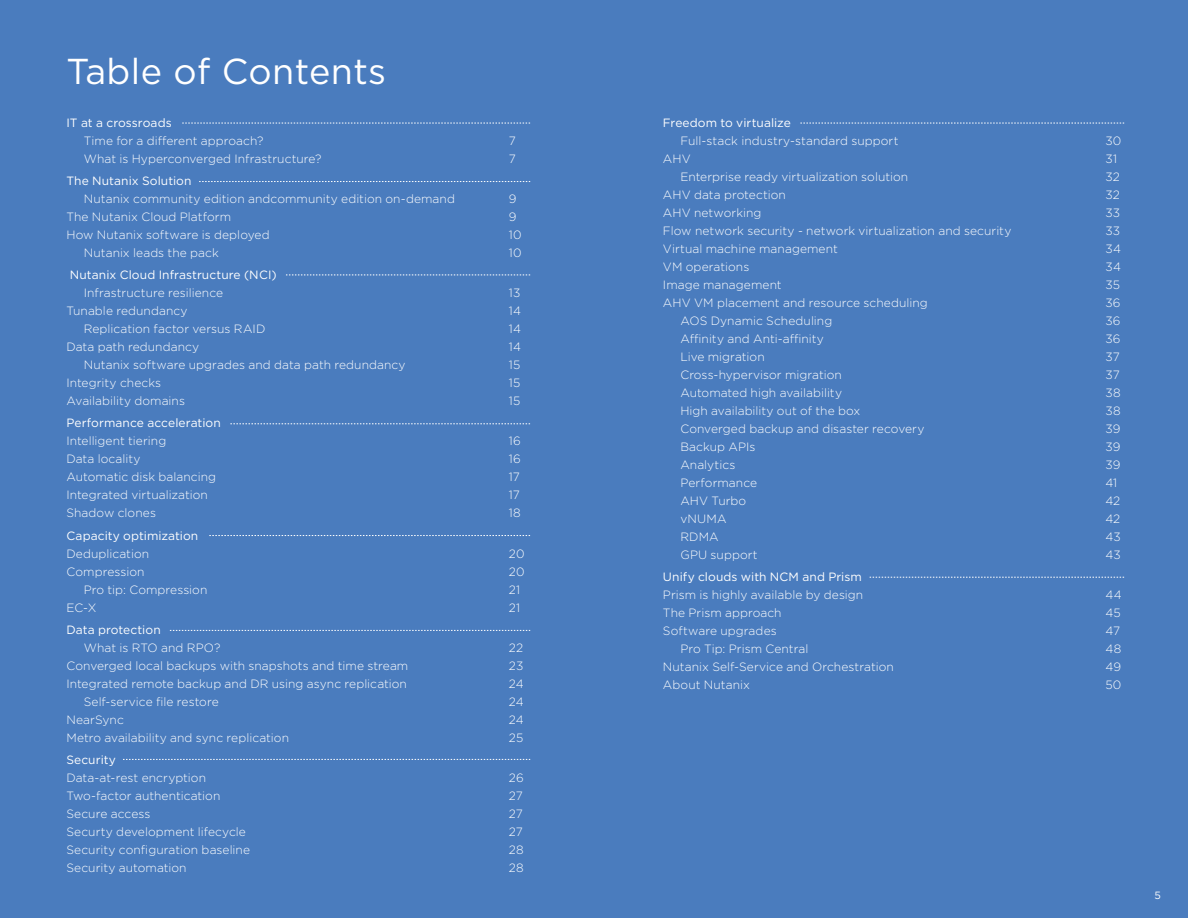
<style>
.page{position:relative;width:1188px;height:918px;background:#4a7cbe}
.page>*{position:absolute;margin:0;border:0;box-sizing:border-box;transform-origin:0 0}
.t1{font:36px "Gotham";letter-spacing:.01em;color:#fff}
.t2{font:300 12px "Gotham";letter-spacing:.005em;color:#fff}
.t3{font:12px "Gotham";letter-spacing:.005em;color:#fff}
.t4{font:10.5px "Gotham";color:#fff}
</style>
<div class="page">
<svg style="left:182px;top:123px;width:348px;height:1px"></svg>
<svg style="left:199px;top:181px;width:331px;height:1px"></svg>
<svg style="left:286px;top:275px;width:244px;height:1px"></svg>
<svg style="left:230px;top:424px;width:300px;height:1px"></svg>
<svg style="left:209px;top:535px;width:321px;height:1px"></svg>
<svg style="left:170px;top:630px;width:360px;height:1px"></svg>
<svg style="left:123px;top:759px;width:407px;height:1px"></svg>
<svg style="left:800px;top:123px;width:324px;height:1px"></svg>
<svg style="left:870px;top:577px;width:254px;height:1px"></svg>
<h1 class="t1" style="left:66px;top:48px;width:321px">Table of Contents</h1>
<p class="t3" style="left:66px;top:115px;width:107px">IT at a crossroads</p>
<p class="t2" style="left:84px;top:133px;width:181px">Time for a different approach?</p>
<p class="t2" style="left:509px;top:133px;width:9px">7</p>
<p class="t2" style="left:84px;top:151px;width:239px">What is Hyperconverged Infrastructure?</p>
<p class="t2" style="left:509px;top:151px;width:9px">7</p>
<p class="t3" style="left:66px;top:173px;width:127px">The Nutanix Solution</p>
<p class="t2" style="left:84px;top:191px;width:373px">Nutanix community edition andcommunity edition on-demand</p>
<p class="t2" style="left:509px;top:191px;width:9px">9</p>
<p class="t2" style="left:66px;top:209px;width:166px">The Nutanix Cloud Platform</p>
<p class="t2" style="left:509px;top:209px;width:9px">9</p>
<p class="t2" style="left:66px;top:227px;width:205px">How Nutanix software is deployed</p>
<p class="t2" style="left:509px;top:227px;width:14px">10</p>
<p class="t2" style="left:84px;top:245px;width:137px">Nutanix leads the pack</p>
<p class="t2" style="left:509px;top:245px;width:14px">10</p>
<p class="t3" style="left:70px;top:267px;width:208px">Nutanix Cloud Infrastructure (NCI)</p>
<p class="t2" style="left:84px;top:285px;width:141px">Infrastructure resilience</p>
<p class="t2" style="left:509px;top:285px;width:13px">13</p>
<p class="t2" style="left:66px;top:303px;width:123px">Tunable redundancy</p>
<p class="t2" style="left:509px;top:303px;width:14px">14</p>
<p class="t2" style="left:84px;top:321px;width:183px">Replication factor versus RAID</p>
<p class="t2" style="left:509px;top:321px;width:14px">14</p>
<p class="t2" style="left:66px;top:339px;width:134px">Data path redundancy</p>
<p class="t2" style="left:509px;top:339px;width:14px">14</p>
<p class="t2" style="left:84px;top:357px;width:323px">Nutanix software upgrades and data path redundancy</p>
<p class="t2" style="left:509px;top:357px;width:13px">15</p>
<p class="t2" style="left:66px;top:375px;width:96px">Integrity checks</p>
<p class="t2" style="left:509px;top:375px;width:13px">15</p>
<p class="t2" style="left:66px;top:393px;width:120px">Availability domains</p>
<p class="t2" style="left:509px;top:393px;width:13px">15</p>
<p class="t3" style="left:66px;top:416px;width:156px">Performance acceleration</p>
<p class="t2" style="left:66px;top:434px;width:101px">Intelligent tiering</p>
<p class="t2" style="left:509px;top:434px;width:14px">16</p>
<p class="t2" style="left:66px;top:452px;width:76px">Data locality</p>
<p class="t2" style="left:509px;top:452px;width:14px">16</p>
<p class="t2" style="left:66px;top:470px;width:151px">Automatic disk balancing</p>
<p class="t2" style="left:509px;top:470px;width:13px">17</p>
<p class="t2" style="left:66px;top:488px;width:143px">Integrated virtualization</p>
<p class="t2" style="left:509px;top:488px;width:13px">17</p>
<p class="t2" style="left:66px;top:506px;width:91px">Shadow clones</p>
<p class="t2" style="left:509px;top:506px;width:13px">18</p>
<p class="t3" style="left:66px;top:528px;width:133px">Capacity optimization</p>
<p class="t2" style="left:66px;top:546px;width:84px">Deduplication</p>
<p class="t2" style="left:509px;top:546px;width:17px">20</p>
<p class="t2" style="left:66px;top:564px;width:80px">Compression</p>
<p class="t2" style="left:509px;top:564px;width:17px">20</p>
<p class="t2" style="left:84px;top:582px;width:125px">Pro tip: Compression</p>
<p class="t2" style="left:509px;top:582px;width:13px">21</p>
<p class="t2" style="left:66px;top:600px;width:31px">EC-X</p>
<p class="t2" style="left:509px;top:600px;width:13px">21</p>
<p class="t3" style="left:66px;top:622px;width:96px">Data protection</p>
<p class="t2" style="left:84px;top:640px;width:138px">What is RTO and RPO?</p>
<p class="t2" style="left:509px;top:640px;width:16px">22</p>
<p class="t2" style="left:66px;top:658px;width:343px">Converged local backups with snapshots and time stream</p>
<p class="t2" style="left:509px;top:658px;width:16px">23</p>
<p class="t2" style="left:66px;top:676px;width:342px">Integrated remote backup and DR using async replication</p>
<p class="t2" style="left:509px;top:676px;width:16px">24</p>
<p class="t2" style="left:84px;top:694px;width:136px">Self-service file restore</p>
<p class="t2" style="left:509px;top:694px;width:16px">24</p>
<p class="t2" style="left:66px;top:712px;width:59px">NearSync</p>
<p class="t2" style="left:509px;top:712px;width:16px">24</p>
<p class="t2" style="left:66px;top:730px;width:224px">Metro availability and sync replication</p>
<p class="t2" style="left:509px;top:730px;width:16px">25</p>
<p class="t3" style="left:66px;top:752px;width:51px">Security</p>
<p class="t2" style="left:66px;top:770px;width:141px">Data-at-rest encryption</p>
<p class="t2" style="left:509px;top:770px;width:16px">26</p>
<p class="t2" style="left:66px;top:788px;width:156px">Two-factor authentication</p>
<p class="t2" style="left:509px;top:788px;width:16px">27</p>
<p class="t2" style="left:66px;top:806px;width:86px">Secure access</p>
<p class="t2" style="left:509px;top:806px;width:16px">27</p>
<p class="t2" style="left:66px;top:824px;width:181px">Securty development lifecycle</p>
<p class="t2" style="left:509px;top:824px;width:16px">27</p>
<p class="t2" style="left:66px;top:842px;width:185px">Security configuration baseline</p>
<p class="t2" style="left:509px;top:842px;width:16px">28</p>
<p class="t2" style="left:66px;top:860px;width:122px">Security automation</p>
<p class="t2" style="left:509px;top:860px;width:16px">28</p>
<p class="t3" style="left:663px;top:115px;width:129px">Freedom to virtualize</p>
<p class="t2" style="left:680px;top:133px;width:220px">Full-stack industry-standard support</p>
<p class="t2" style="left:1105px;top:133px;width:17px">30</p>
<p class="t2" style="left:663px;top:151px;width:29px">AHV</p>
<p class="t2" style="left:1105px;top:151px;width:13px">31</p>
<p class="t2" style="left:680px;top:169px;width:229px">Enterprise ready virtualization solution</p>
<p class="t2" style="left:1105px;top:169px;width:16px">32</p>
<p class="t2" style="left:663px;top:187px;width:124px">AHV data protection</p>
<p class="t2" style="left:1105px;top:187px;width:16px">32</p>
<p class="t2" style="left:663px;top:205px;width:100px">AHV networking</p>
<p class="t2" style="left:1105px;top:205px;width:16px">33</p>
<p class="t2" style="left:663px;top:223px;width:350px">Flow network security - network virtualization and security</p>
<p class="t2" style="left:1105px;top:223px;width:16px">33</p>
<p class="t2" style="left:663px;top:241px;width:176px">Virtual machine management</p>
<p class="t2" style="left:1105px;top:241px;width:17px">34</p>
<p class="t2" style="left:663px;top:259px;width:88px">VM operations</p>
<p class="t2" style="left:1105px;top:259px;width:17px">34</p>
<p class="t2" style="left:663px;top:277px;width:120px">Image management</p>
<p class="t2" style="left:1105px;top:277px;width:16px">35</p>
<p class="t2" style="left:663px;top:295px;width:266px">AHV VM placement and resource scheduling</p>
<p class="t2" style="left:1105px;top:295px;width:17px">36</p>
<p class="t2" style="left:680px;top:313px;width:153px">AOS Dynamic Scheduling</p>
<p class="t2" style="left:1105px;top:313px;width:17px">36</p>
<p class="t2" style="left:680px;top:331px;width:145px">Affinity and Anti-affinity</p>
<p class="t2" style="left:1105px;top:331px;width:17px">36</p>
<p class="t2" style="left:680px;top:349px;width:86px">Live migration</p>
<p class="t2" style="left:1105px;top:349px;width:16px">37</p>
<p class="t2" style="left:680px;top:367px;width:163px">Cross-hypervisor migration</p>
<p class="t2" style="left:1105px;top:367px;width:16px">37</p>
<p class="t2" style="left:680px;top:385px;width:163px">Automated high availability</p>
<p class="t2" style="left:1105px;top:385px;width:17px">38</p>
<p class="t2" style="left:680px;top:403px;width:182px">High availability out of the box</p>
<p class="t2" style="left:1105px;top:403px;width:17px">38</p>
<p class="t2" style="left:680px;top:421px;width:246px">Converged backup and disaster recovery</p>
<p class="t2" style="left:1105px;top:421px;width:17px">39</p>
<p class="t2" style="left:680px;top:439px;width:77px">Backup APIs</p>
<p class="t2" style="left:1105px;top:439px;width:17px">39</p>
<p class="t2" style="left:680px;top:457px;width:56px">Analytics</p>
<p class="t2" style="left:1105px;top:457px;width:17px">39</p>
<p class="t2" style="left:680px;top:475px;width:78px">Performance</p>
<p class="t2" style="left:1105px;top:475px;width:13px">41</p>
<p class="t2" style="left:680px;top:493px;width:67px">AHV Turbo</p>
<p class="t2" style="left:1105px;top:493px;width:16px">42</p>
<p class="t2" style="left:680px;top:511px;width:48px">vNUMA</p>
<p class="t2" style="left:1105px;top:511px;width:16px">42</p>
<p class="t2" style="left:680px;top:529px;width:40px">RDMA</p>
<p class="t2" style="left:1105px;top:529px;width:17px">43</p>
<p class="t2" style="left:680px;top:547px;width:79px">GPU support</p>
<p class="t2" style="left:1105px;top:547px;width:17px">43</p>
<p class="t3" style="left:663px;top:569px;width:200px">Unify clouds with NCM and Prism</p>
<p class="t2" style="left:663px;top:587px;width:202px">Prism is highly available by design</p>
<p class="t2" style="left:1105px;top:587px;width:18px">44</p>
<p class="t2" style="left:663px;top:605px;width:120px">The Prism approach</p>
<p class="t2" style="left:1105px;top:605px;width:17px">45</p>
<p class="t2" style="left:663px;top:623px;width:115px">Software upgrades</p>
<p class="t2" style="left:1105px;top:623px;width:16px">47</p>
<p class="t2" style="left:680px;top:641px;width:130px">Pro Tip: Prism Central</p>
<p class="t2" style="left:1105px;top:641px;width:17px">48</p>
<p class="t2" style="left:663px;top:659px;width:232px">Nutanix Self-Service and Orchestration</p>
<p class="t2" style="left:1105px;top:659px;width:17px">49</p>
<p class="t2" style="left:663px;top:677px;width:88px">About Nutanix</p>
<p class="t2" style="left:1105px;top:677px;width:17px">50</p>
<p class="t4" style="left:1154px;top:889px;width:8px">5</p>
</div>
